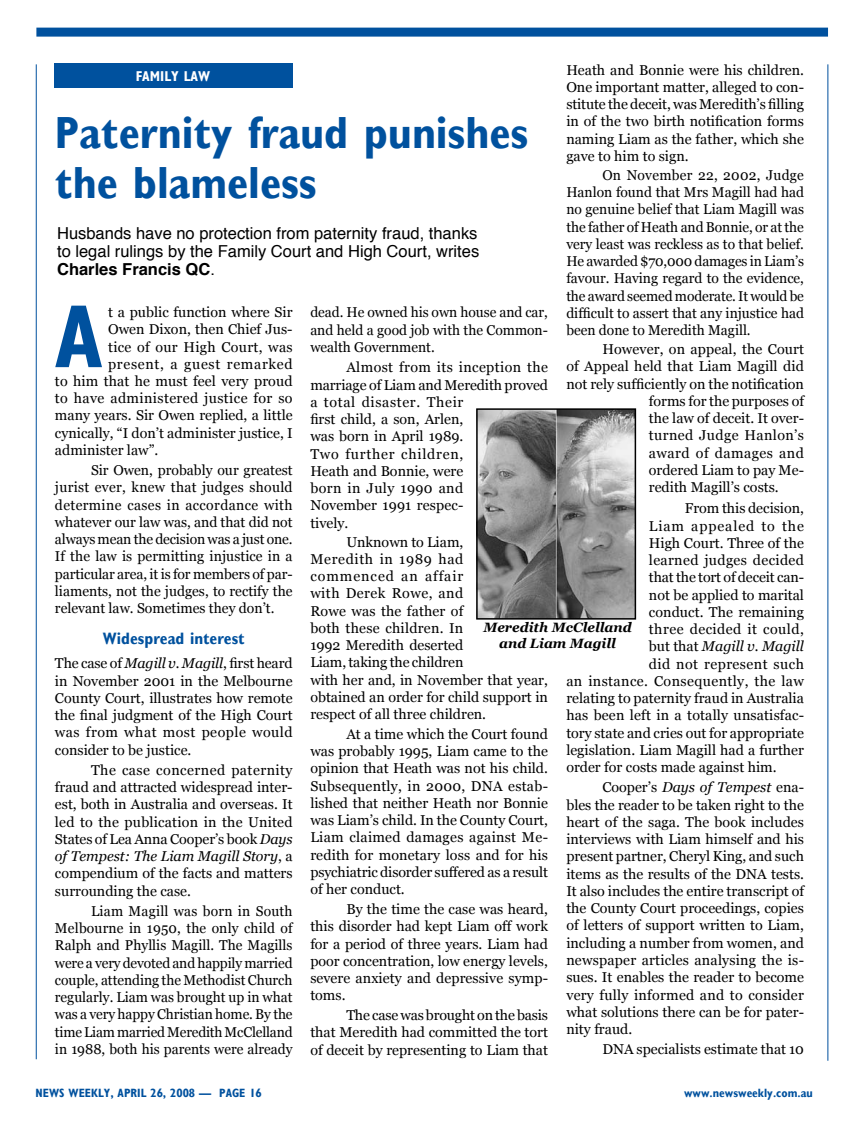
<style>
.page{position:relative;width:864px;height:1140px;background:#fff}
.page>*{position:absolute;margin:0;border:0;box-sizing:border-box;transform-origin:0 0}
.t1{font:700 condensed 90px "Gill Sans";color:#00519e}
.t2{font:700 condensed 45px/49.5px "Gill Sans";color:#00519e}
.t3{font:16.5px/18px "Helvetica";color:#000;text-align:justify}
.t4{font:700 condensed 16.5px "Gill Sans";color:#00519e}
.t5{font:14.25px/17.2px "Georgia";color:#000;text-align:justify}
.t6{font:14.25px "Georgia";letter-spacing:.03em;color:#000}
.t7{font:14.25px "Georgia";letter-spacing:.025em;color:#000}
.t8{font:14.25px "Georgia";letter-spacing:.035em;color:#000}
.t9{font:italic 14.25px "Georgia";color:#000}
.t10{font:14.25px "Georgia";letter-spacing:.065em;color:#000}
.t11{font:700 condensed 14.25px "Gill Sans";color:#fff}
.t12{font:italic 700 13.5px/16.2px "Georgia";color:#000;text-align:center}
.t13{font:700 condensed 12px "Gill Sans";color:#00519e}
.s1{font-style:normal}
.s2{font-style:italic}
.s3{font-weight:700}
</style>
<div class="page">
<hr style="left:827px;top:64px;width:1px;height:996px;background:#00519e">
<hr style="left:36px;top:64px;width:1px;height:995px;background:#00519e">
<div style="left:36px;top:28px;width:791px;height:9px;background:#00519e"></div>
<div style="left:54px;top:64px;width:238px;height:24px;background:#00519e"></div>
<img style="left:479px;top:411px;width:154px;height:205px">
<div style="left:476px;top:408px;width:160px;height:211px;border:2px solid #000"></div>
<p class="t5" style="left:566px;top:61px;width:239px">Heath and Bonnie were his children.<br>One important matter, alleged to con&shy;stitute the deceit, was Meredith’s filling in of the two birth notification forms naming Liam as the father, which she gave to him to sign.</p>
<p class="t5" style="left:566px;top:166px;width:239px;text-indent:36px">On November 22, 2002, Judge Hanlon found that Mrs Magill had had no genuine belief that Liam Magill was the father of Heath and Bonnie, or at the very least was reckless as to that belief.<br>He awarded $70,000 damages in Liam’s favour. Having regard to the evidence, the award seemed moderate. It would be difficult to assert that any injustice had been done to Meredith Magill.</p>
<p class="t5" style="left:602px;top:340px;width:203px">However, on appeal, the Court</p>
<p class="t5" style="left:566px;top:358px;width:239px">of Appeal held that Liam Magill did</p>
<p class="t5" style="left:566px;top:375px;width:239px">not rely sufficiently on the notification</p>
<p class="t5" style="left:648px;top:392px;width:156px">forms for the purposes of</p>
<p class="t5" style="left:648px;top:409px;width:156px">the law of deceit. It over-</p>
<p class="t7" style="left:648px;top:427px;width:156px">turned Judge Hanlon’s</p>
<p class="t8" style="left:648px;top:445px;width:156px">award of damages and</p>
<p class="t5" style="left:648px;top:461px;width:156px">ordered Liam to pay Me-</p>
<p class="t5" style="left:648px;top:478px;width:131px">redith Magill’s costs.</p>
<p class="t5" style="left:684px;top:500px;width:121px">From this decision,</p>
<p class="t10" style="left:648px;top:517px;width:156px">Liam appealed to the</p>
<p class="t5" style="left:648px;top:534px;width:156px">High Court. Three of the</p>
<p class="t7" style="left:648px;top:552px;width:156px">learned judges decided</p>
<p class="t5" style="left:648px;top:569px;width:156px">that the tort of deceit can-</p>
<p class="t5" style="left:648px;top:586px;width:156px">not be applied to marital</p>
<p class="t5" style="left:648px;top:603px;width:156px">conduct. The remaining</p>
<p class="t8" style="left:648px;top:621px;width:156px">three decided it could,</p>
<p class="t9" style="left:648px;top:638px;width:156px"><span class="s1">but that</span> Magill v. Magill</p>
<p class="t6" style="left:648px;top:655px;width:156px">did not represent such</p>
<p class="t6" style="left:566px;top:673px;width:239px">an instance. Consequently, the law</p>
<p class="t5" style="left:566px;top:689px;width:239px">relating to paternity fraud in Australia</p>
<p class="t5" style="left:566px;top:707px;width:239px">has been left in a totally unsatisfac-</p>
<p class="t5" style="left:566px;top:724px;width:239px">tory state and cries out for appropriate</p>
<p class="t5" style="left:566px;top:741px;width:239px">legislation. Liam Magill had a further</p>
<p class="t5" style="left:566px;top:758px;width:212px">order for costs made against him.</p>
<p class="t5" style="left:566px;top:779px;width:239px;text-indent:36px">Cooper’s <span class="s2">Days of Tempest</span> ena&shy;bles the reader to be taken right to the heart of the saga. The book includes interviews with Liam himself and his present partner, Cheryl King, and such items as the results of the DNA tests.<br>It also includes the entire transcript of the County Court proceedings, copies of letters of support written to Liam, including a number from women, and newspaper articles analysing the is&shy;sues. It enables the reader to become very fully informed and to consider what solutions there can be for pater&shy;nity fraud.</p>
<p class="t5" style="left:602px;top:1040px;width:203px">DNA specialists estimate that 10</p>
<p class="t11" style="left:136px;top:67px;width:76px">FAMILY LAW</p>
<h2 class="t2" style="left:55px;top:108px;width:474px">Paternity fraud punishes the blameless</h2>
<p class="t3" style="left:57px;top:225px;width:423px">Husbands have no protection from paternity fraud, thanks to legal rulings by the Family Court and High Court, writes <span class="s3">Charles Francis QC</span>.</p>
<h1 class="t1" style="left:55px;top:282px;width:49px">A</h1>
<p class="t5" style="left:55px;top:372px;width:239px">to him that he must feel very proud to have administered justice for so many years. Sir Owen replied, a little cynically, “I don’t administer justice, I administer law”.</p>
<p class="t5" style="left:55px;top:461px;width:239px;text-indent:36px">Sir Owen, probably our greatest jurist ever, knew that judges should determine cases in accordance with whatever our law was, and that did not always mean the decision was a just one.<br>If the law is permitting injustice in a particular area, it is for members of par&shy;liaments, not the judges, to rectify the relevant law. Sometimes they don’t.</p>
<p class="t4" style="left:103px;top:628px;width:143px">Widespread interest</p>
<p class="t5" style="left:55px;top:654px;width:239px">The case of <span class="s2">Magill v. Magill</span>, first heard in November 2001 in the Melbourne County Court, illustrates how remote the final judgment of the High Court was from what most people would consider to be justice.</p>
<p class="t5" style="left:55px;top:761px;width:239px;text-indent:36px">The case concerned paternity fraud and attracted widespread inter&shy;est, both in Australia and overseas. It led to the publication in the United States of Lea Anna Cooper’s book <span class="s2">Days of Tempest: The Liam Magill Story</span>, a compendium of the facts and matters surrounding the case.</p>
<p class="t5" style="left:55px;top:902px;width:239px;text-indent:36px">Liam Magill was born in South Melbourne in 1950, the only child of Ralph and Phyllis Magill. The Magills were a very devoted and happily married couple, attending the Methodist Church regularly. Liam was brought up in what was a very happy Christian home. By the time Liam married Meredith McClelland in 1988, both his parents were already</p>
<p class="t5" style="left:108px;top:303px;width:186px">t a public function where Sir Owen Dixon, then Chief Jus&shy;tice of our High Court, was present, a guest remarked</p>
<p class="t5" style="left:310px;top:304px;width:239px">dead. He owned his own house and car, and held a good job with the Common&shy;wealth Government.</p>
<p class="t5" style="left:310px;top:359px;width:239px;text-align:left;text-indent:36px">Almost from its inception the marriage of Liam and Meredith proved a total disaster. Their<br>first child, a son, Arlen,<br>was born in April 1989.<br>Two further children,<br>Heath and Bonnie, were<br>born in July 1990 and<br>November 1991 respec-<br>tively.</p>
<p class="t5" style="left:310px;top:533px;width:239px;text-align:left;text-indent:36px">Unknown to Liam,<br>Meredith in 1989 had commenced an affair<br>with Derek Rowe, and<br>Rowe was the father of<br>both these children. In<br>1992 Meredith deserted<br>Liam, taking the children<br>with her and, in November that year, obtained an order for child support in respect of all three children.</p>
<p class="t5" style="left:310px;top:725px;width:239px;text-indent:36px">At a time which the Court found was probably 1995, Liam came to the opinion that Heath was not his child.<br>Subsequently, in 2000, DNA estab&shy;lished that neither Heath nor Bonnie was Liam’s child. In the County Court, Liam claimed damages against Me&shy;redith for monetary loss and for his psychiatric disorder suffered as a result of her conduct.</p>
<p class="t5" style="left:310px;top:900px;width:239px;text-indent:36px">By the time the case was heard, this disorder had kept Liam off work for a period of three years. Liam had poor concentration, low energy levels, severe anxiety and depressive symp&shy;toms.</p>
<p class="t5" style="left:310px;top:1006px;width:239px;text-indent:36px">The case was brought on the basis that Meredith had committed the tort of deceit by representing to Liam that</p>
<p class="t12" style="left:483px;top:619px;width:150px">Meredith McClelland and Liam Magill</p>
<p class="t13" style="left:35px;top:1085px;width:228px">NEWS WEEKLY, APRIL 26, 2008 — PAGE 16</p>
<p class="t13" style="left:683px;top:1085px;width:130px">www.newsweekly.com.au</p>
</div>
